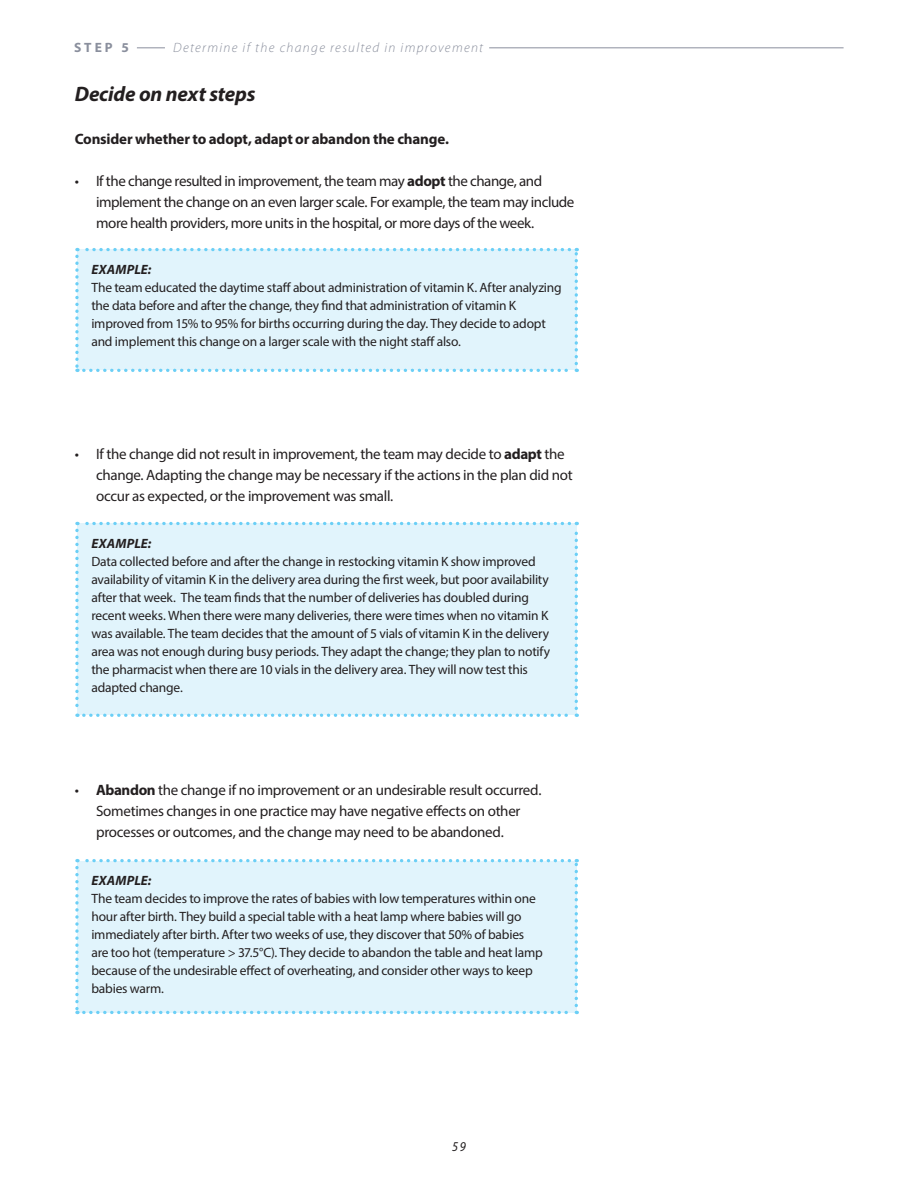
<style>
.page{position:relative;width:918px;height:1188px;background:#fff}
.page>*{position:absolute;margin:0;border:0;box-sizing:border-box;transform-origin:0 0}
.Heading_3_black{font:italic 700 21px "Myriad Pro";letter-spacing:-.01em;color:#231f20}
.Body_text_bullet_poi{font:15px/21px "Myriad Pro";letter-spacing:-.025em;color:#231f20}
.Heading_4_bullet_bla{font:700 15px "Myriad Pro";letter-spacing:-.015em;color:#231f20}
.Example_body_text{font:13.5px/18px "Myriad Pro";letter-spacing:-.015em;color:#231f20}
.Heading_1{font:italic 300 13.5px "Myriad Pro";letter-spacing:.1em;color:#8a8f9d}
.Example_header{font:italic 700 13.5px "Myriad Pro";letter-spacing:.015em;color:#231f20}
.Heading_1-2{font:700 13.5px "Myriad Pro";color:#8a8f9d}
.t1{font:italic 13.5px "Myriad Pro";color:#231f20;scale:.91 1}
.s1{font-weight:700}
</style>
<div class="page">
<div style="left:75px;top:248px;width:503px;height:124px;background:#e1f4fc"></div>
<div style="left:75px;top:522px;width:503px;height:195px;background:#e1f4fc"></div>
<div style="left:75px;top:859px;width:503px;height:155px;background:#e1f4fc"></div>
<svg style="left:137px;top:48px;width:28px;height:1px"></svg>
<hr style="left:489px;top:48px;width:355px;height:1px;background:#8a8f9d">
<p class="Heading_1-2" style="left:74px;top:38px;width:56px">STEP 5</p>
<p class="Heading_1" style="left:173px;top:39px;width:312px">Determine if the change resulted in improvement</p>
<p class="Heading_3_black" style="left:75px;top:80px;width:182px">Decide on next steps</p>
<p class="Heading_4_bullet_bla" style="left:75px;top:129px;width:376px">Consider whether to adopt, adapt or abandon the change.</p>
<p class="Body_text_bullet_poi" style="left:96px;top:171px;width:480px;text-indent:-21px">• If the change resulted in improvement, the team may <span class="s1">adopt</span> the change, and implement the change on an even larger scale. For example, the team may include more health providers, more units in the hospital, or more days of the week.</p>
<p class="Example_header" style="left:92px;top:261px;width:61px">EXAMPLE:</p>
<p class="Example_body_text" style="left:91px;top:278px;width:472px">The team educated the daytime staff about administration of vitamin K. After analyzing the data before and after the change, they find that administration of vitamin K improved from 15% to 95% for births occurring during the day. They decide to adopt and implement this change on a larger scale with the night staff also.</p>
<p class="Body_text_bullet_poi" style="left:96px;top:444px;width:478px;text-indent:-21px">• If the change did not result in improvement, the team may decide to <span class="s1">adapt</span> the change. Adapting the change may be necessary if the actions in the plan did not occur as expected, or the improvement was small.</p>
<p class="Example_header" style="left:92px;top:535px;width:61px">EXAMPLE:</p>
<p class="Example_body_text" style="left:91px;top:552px;width:460px">Data collected before and after the change in restocking vitamin K show improved availability of vitamin K in the delivery area during the first week, but poor availability after that week. The team finds that the number of deliveries has doubled during recent weeks. When there were many deliveries, there were times when no vitamin K was available. The team decides that the amount of 5 vials of vitamin K in the delivery area was not enough during busy periods. They adapt the change; they plan to notify the pharmacist when there are 10 vials in the delivery area. They will now test this adapted change.</p>
<p class="Body_text_bullet_poi" style="left:96px;top:780px;width:447px;text-indent:-21px">• <span class="s1">Abandon</span> the change if no improvement or an undesirable result occurred.<br>Sometimes changes in one practice may have negative effects on other processes or outcomes, and the change may need to be abandoned.</p>
<p class="Example_header" style="left:92px;top:872px;width:61px">EXAMPLE:</p>
<p class="Example_body_text" style="left:91px;top:890px;width:453px">The team decides to improve the rates of babies with low temperatures within one hour after birth. They build a special table with a heat lamp where babies will go immediately after birth. After two weeks of use, they discover that 50% of babies are too hot (temperature &gt; 37.5°C). They decide to abandon the table and heat lamp because of the undesirable effect of overheating, and consider other ways to keep babies warm.</p>
<p class="t1" style="left:452px;top:1138px;width:17px">59</p>
</div>
